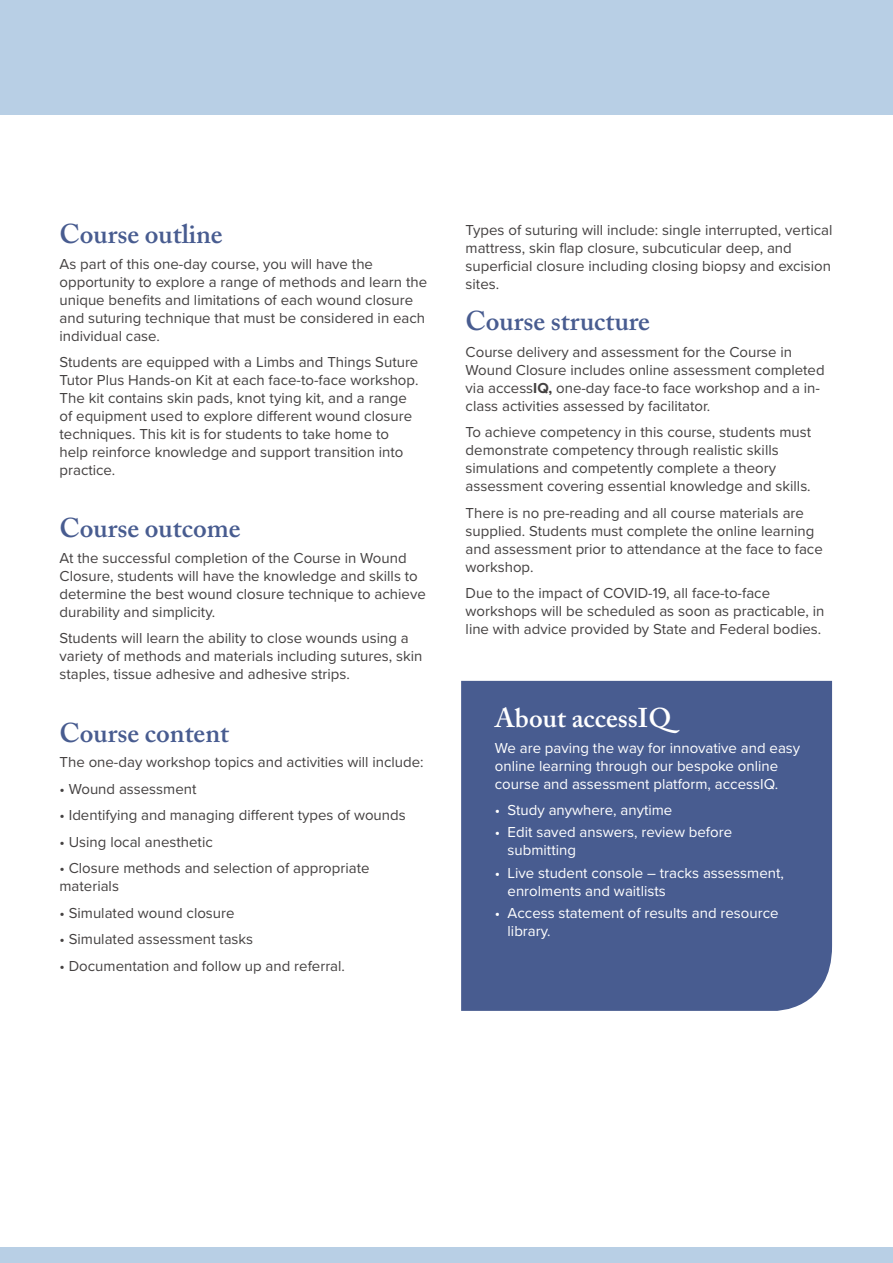
<style>
.page{position:relative;width:893px;height:1263px;background:#fff}
.page>*{position:absolute;margin:0;border:0;box-sizing:border-box;transform-origin:0 0}
.Main_Header{font:600 27px "Adobe Caslon Pro";color:#485c90}
.Body_copy{font:600 27px "Adobe Caslon Pro";color:#485c90}
.Main_Header-2{font:600 27px "Adobe Caslon Pro";color:#fff}
.Body_copy-2{font:15px/18px "Proxima Nova";color:#444141}
.Body_copy-3{font:15px/18px "Proxima Nova";color:#fff}
.s1{font-weight:700}
</style>
<div class="page">
<div style="left:0;top:0;width:893px;height:115px;background:#b8cfe5"></div>
<div style="left:0;top:1247px;width:893px;height:16px;background:#b8cfe5"></div>
<div style="left:461px;top:681px;width:371px;height:330px;background:#485c90"></div>
<p class="Main_Header" style="left:60px;top:218px;width:165px">Course outline</p>
<p class="Body_copy-2" style="left:60px;top:254px;width:369px">As part of this one-day course, you will have the opportunity to explore a range of methods and learn the unique benefits and limitations of each wound closure and suturing technique that must be considered in each individual case.</p>
<p class="Body_copy-2" style="left:60px;top:353px;width:360px">Students are equipped with a Limbs and Things Suture Tutor Plus Hands-on Kit at each face-to-face workshop.<br>The kit contains skin pads, knot tying kit, and a range of equipment used to explore different wound closure techniques. This kit is for students to take home to help reinforce knowledge and support transition into practice.</p>
<p class="Main_Header" style="left:60px;top:512px;width:182px">Course outcome</p>
<p class="Body_copy-2" style="left:60px;top:548px;width:368px">At the successful completion of the Course in Wound Closure, students will have the knowledge and skills to determine the best wound closure technique to achieve durability and simplicity.</p>
<p class="Body_copy-2" style="left:60px;top:629px;width:365px">Students will learn the ability to close wounds using a variety of methods and materials including sutures, skin staples, tissue adhesive and adhesive strips.</p>
<p class="Main_Header" style="left:60px;top:716px;width:171px">Course content</p>
<p class="Body_copy-2" style="left:60px;top:752px;width:366px">The one-day workshop topics and activities will include:</p>
<p class="Body_copy-2" style="left:60px;top:779px;width:138px">• Wound assessment</p>
<p class="Body_copy-2" style="left:60px;top:805px;width:348px">• Identifying and managing different types of wounds</p>
<p class="Body_copy-2" style="left:60px;top:832px;width:155px">• Using local anesthetic</p>
<p class="Body_copy-2" style="left:60px;top:858px;width:312px">• Closure methods and selection of appropriate materials</p>
<p class="Body_copy-2" style="left:60px;top:903px;width:177px">• Simulated wound closure</p>
<p class="Body_copy-2" style="left:60px;top:929px;width:195px">• Simulated assessment tasks</p>
<p class="Body_copy-2" style="left:60px;top:956px;width:287px">• Documentation and follow up and referral.</p>
<p class="Body_copy-2" style="left:466px;top:221px;width:368px">Types of suturing will include: single interrupted, vertical mattress, skin flap closure, subcuticular deep, and superficial closure including closing biopsy and excision sites.</p>
<p class="Body_copy" style="left:466px;top:305px;width:186px">Course structure</p>
<p class="Body_copy-2" style="left:466px;top:342px;width:361px">Course delivery and assessment for the Course in Wound Closure includes online assessment completed via access<span class="s1">IQ,</span> one-day face-to face workshop and a in&shy;class activities assessed by facilitator.</p>
<p class="Body_copy-2" style="left:466px;top:423px;width:347px">To achieve competency in this course, students must demonstrate competency through realistic skills simulations and competently complete a theory assessment covering essential knowledge and skills.</p>
<p class="Body_copy-2" style="left:466px;top:503px;width:359px">There is no pre-reading and all course materials are supplied. Students must complete the online learning and assessment prior to attendance at the face to face workshop.</p>
<p class="Body_copy-2" style="left:466px;top:584px;width:360px">Due to the impact of COVID-19, all face-to-face workshops will be scheduled as soon as practicable, in line with advice provided by State and Federal bodies.</p>
<p class="Main_Header-2" style="left:495px;top:702px;width:178px">About accessIQ</p>
<p class="Body_copy-3" style="left:495px;top:738px;width:307px">We are paving the way for innovative and easy online learning through our bespoke online course and assessment platform, accessIQ.</p>
<p class="Body_copy-3" style="left:495px;top:800px;width:179px">• Study anywhere, anytime</p>
<p class="Body_copy-3" style="left:508px;top:823px;width:226px;text-indent:-13px">• Edit saved answers, review before submitting</p>
<p class="Body_copy-3" style="left:508px;top:863px;width:278px;text-indent:-13px">• Live student console – tracks assessment, enrolments and waitlists</p>
<p class="Body_copy-3" style="left:508px;top:903px;width:272px;text-indent:-13px">• Access statement of results and resource library.</p>
</div>
